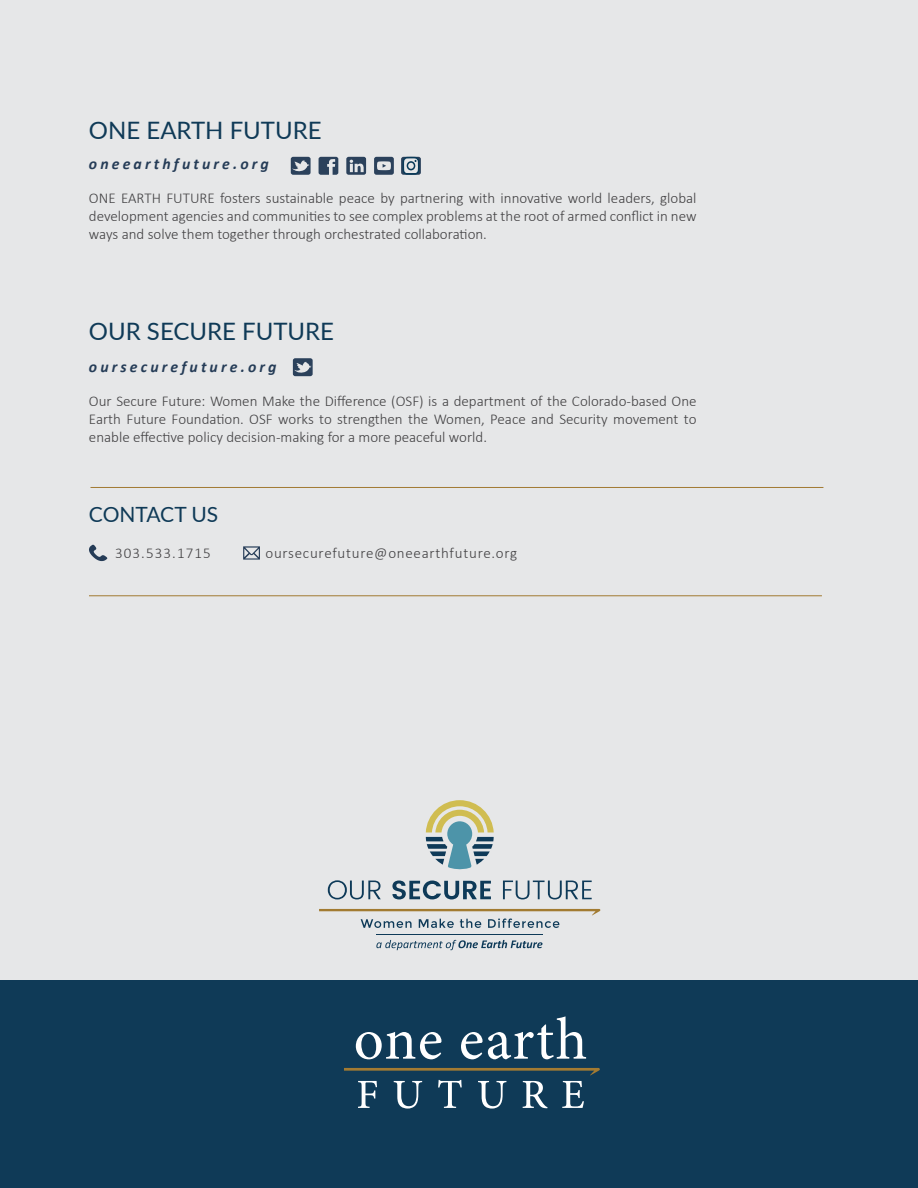
<style>
.page{position:relative;width:918px;height:1188px;background:#fff}
.page>*{position:absolute;margin:0;border:0;box-sizing:border-box;transform-origin:0 0}
.t1{font:24px "Lato";color:#0f3a57}
.t2{font:21px "Lato";color:#0f3a57}
.t3{font:italic 700 15.75px "Calibri";letter-spacing:.2em;color:#253c57}
.t4{font:300 15px/18px "Calibri";color:#414042;text-align:justify}
.t5{font:300 15px "Calibri";letter-spacing:.05em;color:#414042}
.t6{font:300 15px "Calibri";letter-spacing:.075em;color:#414042}
</style>
<div class="page">
<div style="left:0;top:0;width:918px;height:997px;background:#e6e7e8"></div>
<div style="left:0;top:981px;width:918px;height:207px;background:#0f3a57"></div>
<svg style="left:89px;top:545px;width:18px;height:16px"></svg>
<svg style="left:243px;top:546px;width:17px;height:14px"></svg>
<svg style="left:356px;top:1032px;width:85px;height:27px"></svg>
<svg style="left:461px;top:1016px;width:125px;height:43px"></svg>
<svg style="left:344px;top:1068px;width:256px;height:41px"></svg>
<svg style="left:293px;top:358px;width:20px;height:18px"></svg>
<svg style="left:291px;top:157px;width:20px;height:18px"></svg>
<svg style="left:346px;top:157px;width:20px;height:18px"></svg>
<svg style="left:319px;top:157px;width:19px;height:18px"></svg>
<div style="left:374px;top:157px;width:20px;height:18px;background:#253c57;border-radius:2px"></div>
<svg style="left:377px;top:161px;width:14px;height:9px"></svg>
<hr style="left:91px;top:487px;width:732px;height:1px;background:#a27a32">
<hr style="left:89px;top:595px;width:733px;height:1px;background:#a27a32">
<svg style="left:401px;top:157px;width:20px;height:18px"></svg>
<svg style="left:403px;top:157px;width:16px;height:18px"></svg>
<svg style="left:328px;top:880px;width:53px;height:19px"></svg>
<svg style="left:392px;top:881px;width:99px;height:18px"></svg>
<svg style="left:503px;top:881px;width:89px;height:18px"></svg>
<svg style="left:426px;top:800px;width:68px;height:70px"></svg>
<svg style="left:319px;top:909px;width:281px;height:19px"></svg>
<hr style="left:376px;top:934px;width:167px;height:1px;background:#0e3a58">
<svg style="left:376px;top:940px;width:167px;height:10px"></svg>
<p class="t1" style="left:89px;top:113px;width:234px">ONE EARTH FUTURE</p>
<p class="t3" style="left:89px;top:154px;width:181px">oneearthfuture.org</p>
<p class="t4" style="left:89px;top:188px;width:609px">ONE EARTH FUTURE fosters sustainable peace by partnering with innovative world leaders, global development agencies and communities to see complex problems at the root of armed conflict in new ways and solve them together through orchestrated collaboration.</p>
<p class="t1" style="left:89px;top:314px;width:247px">OUR SECURE FUTURE</p>
<p class="t3" style="left:89px;top:356px;width:189px">oursecurefuture.org</p>
<p class="t4" style="left:89px;top:391px;width:609px;line-height:18.5px">Our Secure Future: Women Make the Difference (OSF) is a department of the Colorado-based One Earth Future Foundation. OSF works to strengthen the Women, Peace and Security movement to enable effective policy decision-making for a more peaceful world.</p>
<p class="t2" style="left:89px;top:500px;width:131px">CONTACT US</p>
<p class="t6" style="left:115px;top:544px;width:97px">303.533.1715</p>
<p class="t5" style="left:266px;top:544px;width:253px">oursecurefuture@oneearthfuture.org</p>
</div>
